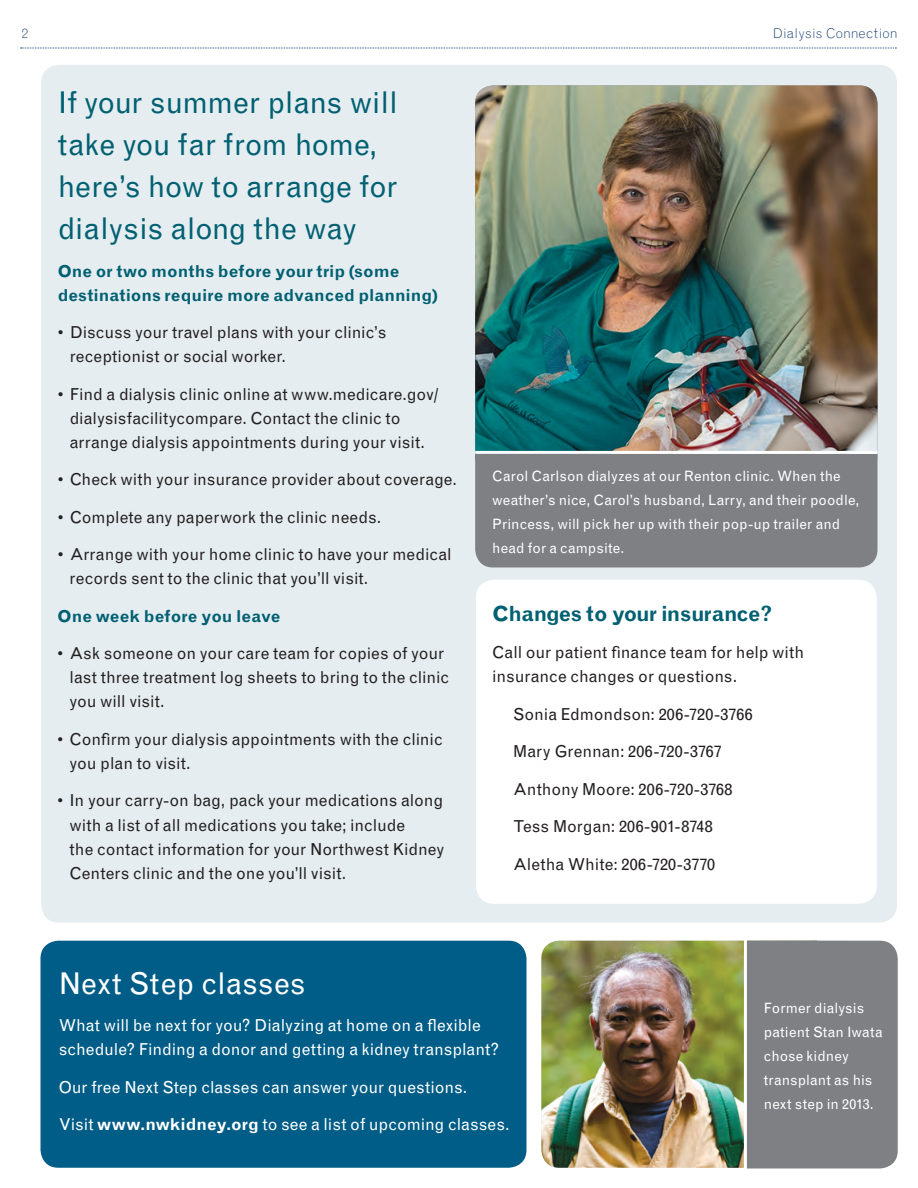
<style>
.page{position:relative;width:918px;height:1188px;background:#fff}
.page>*{position:absolute;margin:0;border:0;box-sizing:border-box;transform-origin:0 0}
.t1{font:30px/42px "Grotesque MT Std";color:#006071}
.t2{font:30px "Grotesque MT Std";color:#fff}
.t3{font:700 21px "Grotesque MT Std";letter-spacing:-.03em;color:#006071}
.t4{font:16.5px/24px "Grotesque MT Std";letter-spacing:-.005em;color:#231f20}
.t5{font:16.5px/24px "Grotesque MT Std";letter-spacing:-.005em;color:#fff}
.t6{font:700 16.5px/24px "Grotesque MT Std";color:#006071}
.t7{font:14.25px/24px "Grotesque MT Std";letter-spacing:.005em;color:#fff}
.t8{font:300 13.5px "Grotesque MT Std";letter-spacing:.02em;color:#11386d}
.s1{font-weight:700}
</style>
<div class="page">
<div style="left:40px;top:941px;width:486px;height:227px;background:#005d87;border-radius:18px"></div>
<div style="left:41px;top:65px;width:856px;height:858px;background:#e5edf1;border-radius:18px"></div>
<div style="left:476px;top:580px;width:401px;height:324px;background:#fff;border-radius:18px"></div>
<img style="left:475px;top:85px;width:403px;height:366px">
<svg style="left:21px;top:48px;width:875px;height:1px"></svg>
<div style="left:475px;top:454px;width:403px;height:113px;background:#7e8083"></div>
<hr style="left:475px;top:451px;width:403px;height:3px;background:#fff">
<img style="left:541px;top:941px;width:203px;height:227px">
<div style="left:747px;top:941px;width:151px;height:227px;background:#7e8083"></div>
<p class="t8" style="left:22px;top:25px;width:8px">2</p>
<p class="t8" style="left:773px;top:25px;width:126px">Dialysis Connection</p>
<h1 class="t1" style="left:58px;top:82px;width:341px">If your summer plans will take you far from home, here’s how to arrange for dialysis along the way</h1>
<p class="t6" style="left:58px;top:259px;width:382px">One or two months before your trip (some destinations require more advanced planning)</p>
<p class="t4" style="left:70px;top:321px;width:318px;text-indent:-12px">• Discuss your travel plans with your clinic’s receptionist or social worker.</p>
<p class="t4" style="left:70px;top:382px;width:371px;text-indent:-12px">• Find a dialysis clinic online at www.medicare.gov/ dialysisfacilitycompare. Contact the clinic to arrange dialysis appointments during your visit.</p>
<p class="t4" style="left:58px;top:468px;width:401px">• Check with your insurance provider about coverage.</p>
<p class="t4" style="left:58px;top:505px;width:325px">• Complete any paperwork the clinic needs.</p>
<p class="t4" style="left:70px;top:543px;width:384px;text-indent:-12px">• Arrange with your home clinic to have your medical records sent to the clinic that you’ll visit.</p>
<p class="t6" style="left:58px;top:604px;width:225px">One week before you leave</p>
<p class="t4" style="left:70px;top:642px;width:381px;text-indent:-12px">• Ask someone on your care team for copies of your last three treatment log sheets to bring to the clinic you will visit.</p>
<p class="t4" style="left:70px;top:727px;width:375px;text-indent:-12px">• Confirm your dialysis appointments with the clinic you plan to visit.</p>
<p class="t4" style="left:70px;top:789px;width:376px;text-indent:-12px">• In your carry-on bag, pack your medications along with a list of all medications you take; include<br>the contact information for your Northwest Kidney Centers clinic and the one you’ll visit.</p>
<p class="t7" style="left:492px;top:464px;width:369px">Carol Carlson dialyzes at our Renton clinic. When the weather’s nice, Carol’s husband, Larry, and their poodle, Princess, will pick her up with their pop-up trailer and head for a campsite.</p>
<p class="t3" style="left:492px;top:601px;width:282px">Changes to your insurance?</p>
<p class="t4" style="left:492px;top:641px;width:314px">Call our patient finance team for help with insurance changes or questions.</p>
<p class="t4" style="left:513px;top:702px;width:241px">Sonia Edmondson: 206-720-3766</p>
<p class="t4" style="left:513px;top:740px;width:210px">Mary Grennan: 206-720-3767</p>
<p class="t4" style="left:513px;top:777px;width:221px">Anthony Moore: 206-720-3768</p>
<p class="t4" style="left:513px;top:815px;width:201px">Tess Morgan: 206-901-8748</p>
<p class="t4" style="left:513px;top:852px;width:203px">Aletha White: 206-720-3770</p>
<h1 class="t2" style="left:59px;top:966px;width:249px">Next Step classes</h1>
<p class="t5" style="left:59px;top:1014px;width:442px">What will be next for you? Dialyzing at home on a flexible schedule? Finding a donor and getting a kidney transplant?</p>
<p class="t5" style="left:59px;top:1075px;width:410px">Our free Next Step classes can answer your questions.</p>
<p class="t5" style="left:59px;top:1113px;width:452px">Visit <span class="s1">www.nwkidney.org</span> to see a list of upcoming classes.</p>
<p class="t7" style="left:764px;top:996px;width:120px">Former dialysis patient Stan Iwata chose kidney transplant as his next step in 2013.</p>
</div>
